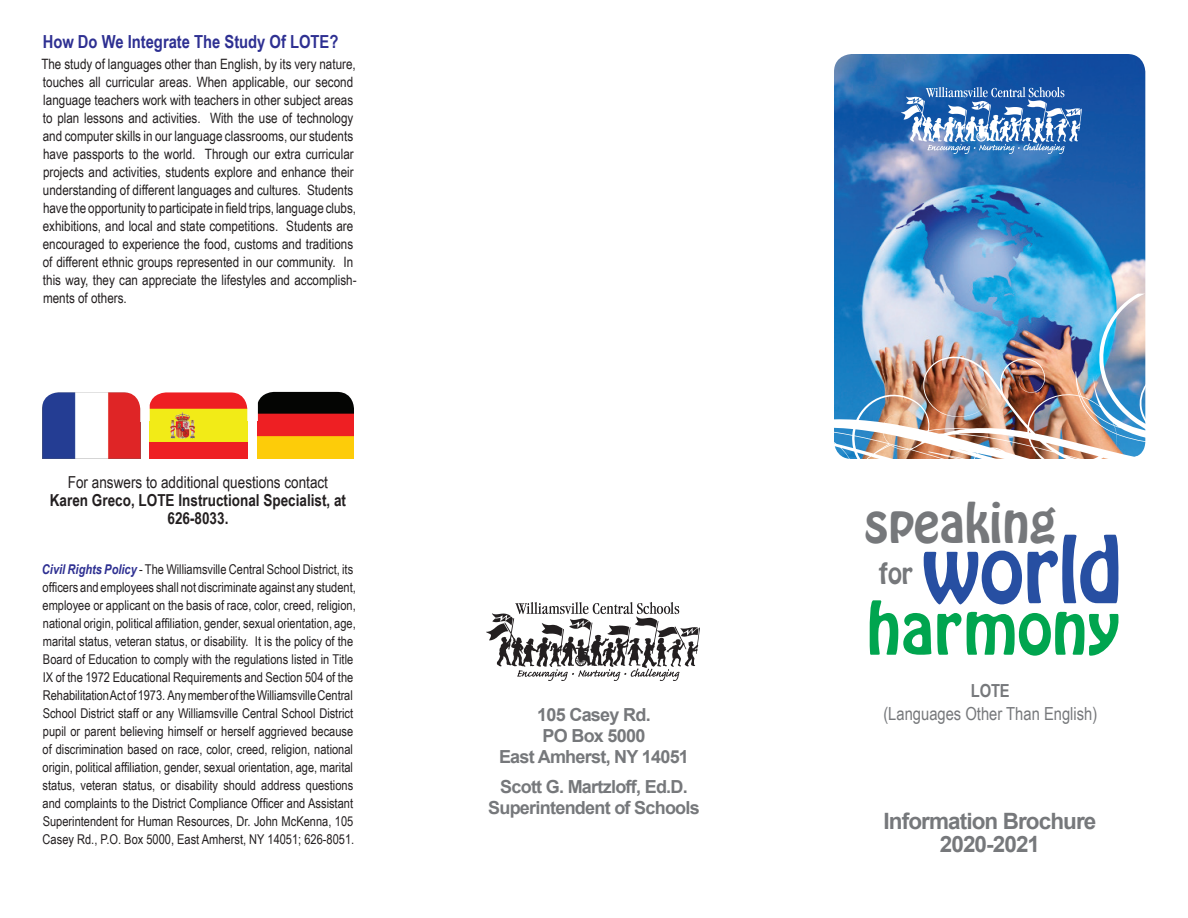
<style>
.page{position:relative;width:1188px;height:918px;background:#fff}
.page>*{position:absolute;margin:0;border:0;box-sizing:border-box;transform-origin:0 0}
.t1{font:80.25px "Hobo Std";color:#274fa2}
.t2{font:63.75px "Hobo Std";color:#00a54f}
.t3{font:48.45px "Hobo Std";color:#76787b}
.t4{font:25.5px "Hobo Std";color:#76787b}
.t5{font:700 22.5px/22.5px "Arial";letter-spacing:-.04em;color:#76787b;text-align:center}
.t6{font:700 18px/21px "Arial";letter-spacing:-.04em;color:#76787b;text-align:center}
.t7{font:700 18px "Arial Narrow";color:#2e3092}
.t8{font:18px "Arial Narrow";color:#76787b}
.t9{font:700 18px "Arial Narrow";color:#76787b}
.t10{font:700 16.5px/18px "Arial Narrow";color:#231f20;text-align:center}
.t11{font:16.5px "Arial Narrow";color:#231f20}
.t12{font:14.25px/18px "Arial Narrow";color:#231f20}
.t13{font:13.5px/18px "Arial Narrow";color:#231f20}
.s1{font-weight:700;font-style:italic;color:#2e3092}
</style>
<div class="page">
<img style="left:486px;top:602px;width:214px;height:78px">
<img style="left:834px;top:54px;width:311px;height:240px">
<img style="left:901px;top:88px;width:181px;height:66px">
<img style="left:834px;top:294px;width:312px;height:165px">
<img style="left:258px;top:392px;width:96px;height:29px">
<img style="left:258px;top:421px;width:96px;height:37px">
<img style="left:42px;top:392px;width:98px;height:30px">
<img style="left:42px;top:422px;width:98px;height:36px">
<img style="left:150px;top:392px;width:97px;height:29px">
<img style="left:150px;top:421px;width:97px;height:37px">
<h3 class="t7" style="left:43px;top:28px;width:297px">How Do We Integrate The Study Of LOTE?</h3>
<p class="t12" style="left:41px;top:54px;width:317px">The study of languages other than English, by its very nature, touches all curricular areas. When applicable, our second language teachers work with teachers in other subject areas to plan lessons and activities. With the use of technology and computer skills in our language classrooms, our students have passports to the world. Through our extra curricular projects and activities, students explore and enhance their understanding of different languages and cultures. Students have the opportunity to participate in field trips, language clubs, exhibitions, and local and state competitions. Students are encouraged to experience the food, customs and traditions of different ethnic groups represented in our community. In this way, they can appreciate the lifestyles and accomplish&shy;ments of others.</p>
<p class="t11" style="left:68px;top:470px;width:262px">For answers to additional questions contact</p>
<p class="t10" style="left:50px;top:490px;width:298px">Karen Greco, LOTE Instructional Specialist, at<br>626-8033.</p>
<p class="t13" style="left:42px;top:560px;width:315px"><span class="s1">Civil Rights Policy</span> - The Williamsville Central School District, its officers and employees shall not discriminate against any student, employee or applicant on the basis of race, color, creed, religion, national origin, political affiliation, gender, sexual orientation, age, marital status, veteran status, or disability. It is the policy of the Board of Education to comply with the regulations listed in Title IX of the 1972 Educational Requirements and Section 504 of the Rehabilitation Act of 1973. Any member of the Williamsville Central School District staff or any Williamsville Central School District pupil or parent believing himself or herself aggrieved because of discrimination based on race, color, creed, religion, national origin, political affiliation, gender, sexual orientation, age, marital status, veteran status, or disability should address questions and complaints to the District Compliance Officer and Assistant Superintendent for Human Resources, Dr. John McKenna, 105<br>Casey Rd., P.O. Box 5000, East Amherst, NY 14051; 626-8051.</p>
<h3 class="t6" style="left:499px;top:705px;width:191px">105 Casey Rd.<br>PO Box 5000<br>East Amherst, NY 14051</h3>
<h3 class="t6" style="left:488px;top:777px;width:213px">Scott G. Martzloff, Ed.D.<br>Superintendent of Schools</h3>
<h3 class="t3" style="left:864px;top:490px;width:194px">speaking</h3>
<h1 class="t1" style="left:922px;top:515px;width:202px">world</h1>
<h3 class="t4" style="left:879px;top:556px;width:35px">for</h3>
<h2 class="t2" style="left:867px;top:585px;width:255px">harmony</h2>
<h3 class="t9" style="left:971px;top:677px;width:40px">LOTE</h3>
<h3 class="t8" style="left:883px;top:700px;width:215px">(Languages Other Than English)</h3>
<h3 class="t5" style="left:884px;top:811px;width:214px">Information Brochure<br>2020-2021</h3>
</div>
